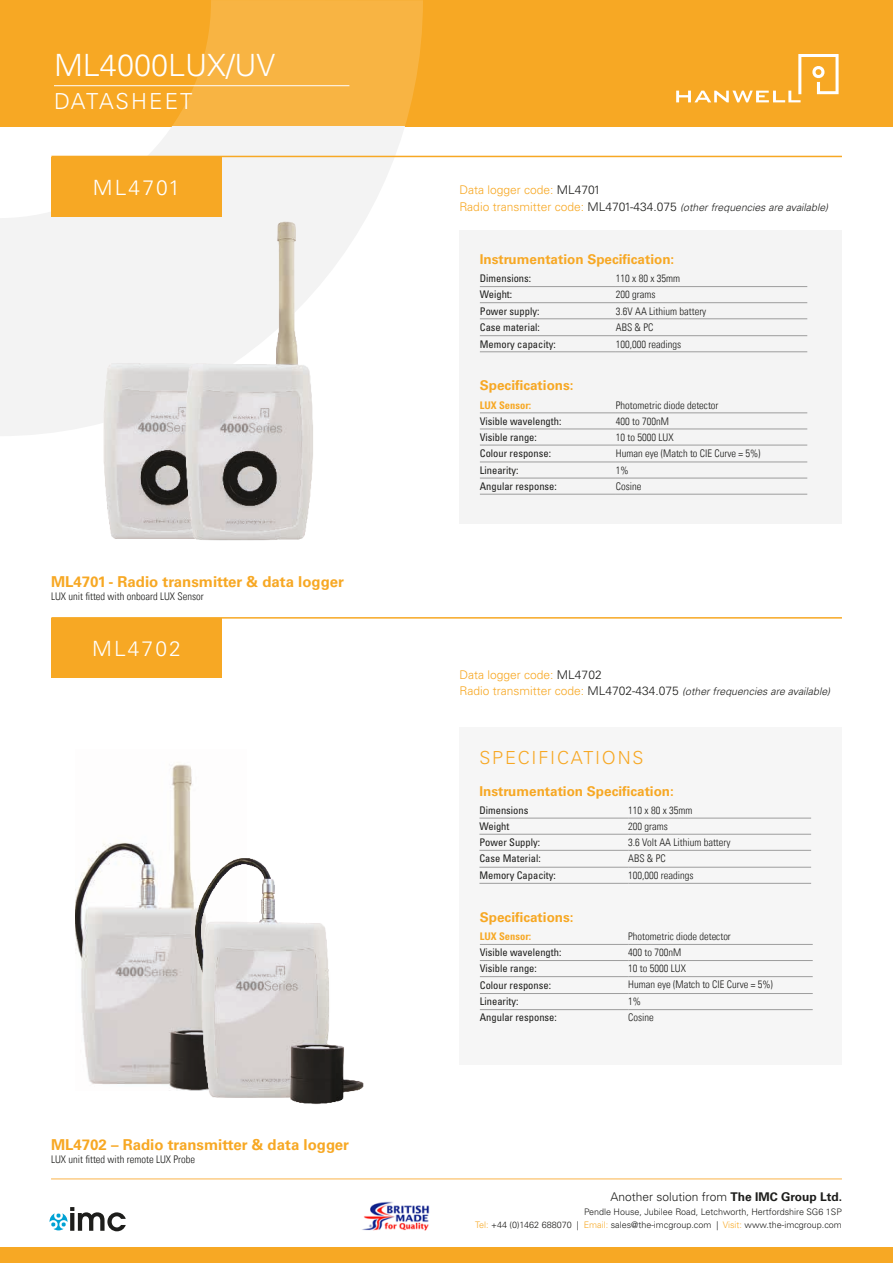
<style>
.page{position:relative;width:893px;height:1263px;background:#fff}
.page>*{position:absolute;margin:0;border:0;box-sizing:border-box;transform-origin:0 0}
.t1{font:300 30.6px "Univers LT Pro 45";color:#fff}
.t2{font:300 22.05px "Univers LT Pro 45";letter-spacing:.075em;color:#fff}
.t3{font:300 21px "Univers LT Pro 45";letter-spacing:.1em;color:#fff}
.t4{font:300 18px "Univers LT Pro 45";letter-spacing:.1em;color:#f7a824}
.t5{font:700 15px "Univers LT Pro 65";color:#f7a824}
.t6{font:700 13.5px "Univers LT Pro 65";color:#f7a824}
.t7{font:300 12px "Univers LT Pro 45";color:#f7a824}
.t8{font:300 12px "Univers LT Pro 45";color:#1d1d1b}
.t9{font:10.5px "Univers Com 47 Light Cond";color:#1d1d1b}
.t10{font:condensed 10.5px "Univers LT Pro";color:#1d1d1b}
.t11{font:italic 300 10.5px "Univers LT Pro 45";color:#1d1d1b}
.t12{font:700 condensed 10.5px "Univers LT Pro";color:#f7a824}
.t13{font:300 9px/13.5px "Univers LT Pro 45";color:#1d1d1b;text-align:right}
.s1{color:#1d1d1b}
.s2{font-style:normal;font-size:12px;color:#f7a824}
.s3{font-style:normal;font-size:12px}
.s4{font-family:"Univers LT Pro 65";font-weight:700}
.s5{color:#f7a824}
</style>
<div class="page">
<div style="left:0;top:0;width:893px;height:126px;background:#f7a824"></div>
<svg style="left:676px;top:54px;width:163px;height:48px"></svg>
<svg style="left:54px;top:0;width:369px;height:126px;fill:#f8b443"></svg>
<svg style="left:0;top:126px;width:423px;height:310px;fill:#f3f3f3"></svg>
<div style="left:0;top:1248px;width:893px;height:15px;background:#f7a824"></div>
<img style="left:362px;top:1201px;width:68px;height:30px">
<svg style="left:50px;top:1207px;width:76px;height:24px"></svg>
<hr style="left:51px;top:1178px;width:791px;height:2px;background:#fccc86">
<img style="left:102px;top:335px;width:70px;height:204px">
<img style="left:76px;top:764px;width:116px;height:323px">
<hr style="left:51px;top:156px;width:791px;height:1px;background:#f7a824">
<div style="left:51px;top:157px;width:170px;height:60px;background:#f7a824"></div>
<div style="left:460px;top:230px;width:382px;height:294px;background:#f4f4f4"></div>
<hr style="left:480px;top:286px;width:136px;height:1px;background:#9d9d9d">
<hr style="left:616px;top:286px;width:191px;height:1px;background:#9d9d9d">
<hr style="left:480px;top:302px;width:136px;height:1px;background:#9d9d9d">
<hr style="left:616px;top:302px;width:191px;height:1px;background:#9d9d9d">
<hr style="left:480px;top:319px;width:136px;height:1px;background:#9d9d9d">
<hr style="left:616px;top:319px;width:191px;height:1px;background:#9d9d9d">
<hr style="left:480px;top:335px;width:136px;height:1px;background:#9d9d9d">
<hr style="left:616px;top:335px;width:191px;height:1px;background:#9d9d9d">
<hr style="left:480px;top:352px;width:136px;height:1px;background:#9d9d9d">
<hr style="left:616px;top:352px;width:191px;height:1px;background:#9d9d9d">
<hr style="left:480px;top:413px;width:136px;height:1px;background:#9d9d9d">
<hr style="left:616px;top:413px;width:191px;height:1px;background:#9d9d9d">
<hr style="left:480px;top:429px;width:136px;height:1px;background:#9d9d9d">
<hr style="left:616px;top:429px;width:191px;height:1px;background:#9d9d9d">
<hr style="left:480px;top:445px;width:136px;height:1px;background:#9d9d9d">
<hr style="left:616px;top:445px;width:191px;height:1px;background:#9d9d9d">
<hr style="left:480px;top:462px;width:136px;height:1px;background:#9d9d9d">
<hr style="left:616px;top:462px;width:191px;height:1px;background:#9d9d9d">
<hr style="left:480px;top:478px;width:136px;height:1px;background:#9d9d9d">
<hr style="left:616px;top:478px;width:191px;height:1px;background:#9d9d9d">
<hr style="left:480px;top:494px;width:136px;height:1px;background:#9d9d9d">
<hr style="left:616px;top:494px;width:191px;height:1px;background:#9d9d9d">
<img style="left:172px;top:200px;width:158px;height:341px">
<img style="left:172px;top:836px;width:192px;height:268px">
<hr style="left:51px;top:617px;width:791px;height:2px;background:#f7a824">
<div style="left:51px;top:619px;width:170px;height:59px;background:#f7a824"></div>
<div style="left:459px;top:727px;width:383px;height:338px;background:#f6f6f6"></div>
<hr style="left:479px;top:818px;width:149px;height:1px;background:#9d9d9d">
<hr style="left:628px;top:818px;width:183px;height:1px;background:#9d9d9d">
<hr style="left:479px;top:834px;width:149px;height:1px;background:#9d9d9d">
<hr style="left:628px;top:834px;width:183px;height:1px;background:#9d9d9d">
<hr style="left:479px;top:850px;width:149px;height:1px;background:#9d9d9d">
<hr style="left:628px;top:850px;width:183px;height:1px;background:#9d9d9d">
<hr style="left:479px;top:867px;width:149px;height:1px;background:#9d9d9d">
<hr style="left:628px;top:867px;width:183px;height:1px;background:#9d9d9d">
<hr style="left:479px;top:883px;width:149px;height:1px;background:#9d9d9d">
<hr style="left:628px;top:883px;width:183px;height:1px;background:#9d9d9d">
<hr style="left:480px;top:944px;width:148px;height:1px;background:#9d9d9d">
<hr style="left:628px;top:944px;width:185px;height:1px;background:#9d9d9d">
<hr style="left:480px;top:960px;width:148px;height:1px;background:#9d9d9d">
<hr style="left:628px;top:960px;width:185px;height:1px;background:#9d9d9d">
<hr style="left:480px;top:976px;width:148px;height:1px;background:#9d9d9d">
<hr style="left:628px;top:976px;width:185px;height:1px;background:#9d9d9d">
<hr style="left:480px;top:993px;width:148px;height:1px;background:#9d9d9d">
<hr style="left:628px;top:993px;width:185px;height:1px;background:#9d9d9d">
<hr style="left:480px;top:1009px;width:148px;height:1px;background:#9d9d9d">
<hr style="left:628px;top:1009px;width:185px;height:1px;background:#9d9d9d">
<h1 class="t1" style="left:54px;top:47px;width:223px">ML4000LUX/UV</h1>
<h2 class="t2" style="left:54px;top:88px;width:140px">DATASHEET</h2>
<h3 class="t3" style="left:93px;top:175px;width:89px">ML4701</h3>
<h3 class="t5" style="left:51px;top:573px;width:294px">ML4701 - Radio transmitter &amp; data logger</h3>
<p class="t9" style="left:51px;top:590px;width:154px">LUX unit fitted with onboard LUX Sensor</p>
<h3 class="t3" style="left:92px;top:636px;width:90px">ML4702</h3>
<h3 class="t5" style="left:51px;top:1136px;width:300px">ML4702 – Radio transmitter &amp; data logger</h3>
<p class="t9" style="left:51px;top:1153px;width:146px">LUX unit fitted with remote LUX Probe</p>
<p class="t7" style="left:459px;top:183px;width:143px">Data logger code: <span class="s1">ML4701</span></p>
<p class="t11" style="left:459px;top:201px;width:370px"><span class="s2">Radio transmitter code:</span> <span class="s3">ML4701-434.075</span> (other frequencies are available)</p>
<p class="t6" style="left:480px;top:251px;width:196px">Instrumentation Specification:</p>
<p class="t10" style="left:480px;top:272px;width:53px">Dimensions:</p>
<p class="t9" style="left:616px;top:272px;width:66px">110 x 80 x 35mm</p>
<p class="t10" style="left:480px;top:288px;width:34px">Weight:</p>
<p class="t9" style="left:616px;top:288px;width:41px">200 grams</p>
<p class="t10" style="left:480px;top:304px;width:61px">Power supply:</p>
<p class="t9" style="left:616px;top:304px;width:92px">3.6V AA Lithium battery</p>
<p class="t10" style="left:480px;top:320px;width:62px">Case material:</p>
<p class="t9" style="left:616px;top:321px;width:39px">ABS &amp; PC</p>
<p class="t10" style="left:480px;top:337px;width:77px">Memory capacity:</p>
<p class="t9" style="left:616px;top:337px;width:67px">100,000 readings</p>
<p class="t6" style="left:480px;top:378px;width:95px">Specifications:</p>
<p class="t12" style="left:480px;top:398px;width:53px">LUX Sensor:</p>
<p class="t9" style="left:616px;top:399px;width:104px">Photometric diode detector</p>
<p class="t10" style="left:480px;top:414px;width:83px">Visible wavelength:</p>
<p class="t9" style="left:616px;top:415px;width:55px">400 to 700nM</p>
<p class="t10" style="left:480px;top:430px;width:58px">Visible range:</p>
<p class="t9" style="left:616px;top:431px;width:59px">10 to 5000 LUX</p>
<p class="t10" style="left:480px;top:446px;width:73px">Colour response:</p>
<p class="t9" style="left:616px;top:447px;width:146px">Human eye (Match to CIE Curve = 5%)</p>
<p class="t10" style="left:480px;top:463px;width:40px">Linearity:</p>
<p class="t9" style="left:616px;top:464px;width:14px">1%</p>
<p class="t10" style="left:480px;top:479px;width:78px">Angular response:</p>
<p class="t9" style="left:616px;top:480px;width:27px">Cosine</p>
<p class="t7" style="left:460px;top:667px;width:144px">Data logger code: <span class="s1">ML4702</span></p>
<p class="t11" style="left:460px;top:685px;width:372px"><span class="s2">Radio transmitter code:</span> <span class="s3">ML4702-434.075</span> (other frequencies are available)</p>
<h3 class="t4" style="left:479px;top:747px;width:166px">SPECIFICATIONS</h3>
<p class="t6" style="left:479px;top:783px;width:196px">Instrumentation Specification:</p>
<p class="t10" style="left:479px;top:803px;width:50px">Dimensions</p>
<p class="t9" style="left:628px;top:804px;width:66px">110 x 80 x 35mm</p>
<p class="t10" style="left:479px;top:819px;width:32px">Weight</p>
<p class="t9" style="left:628px;top:820px;width:41px">200 grams</p>
<p class="t10" style="left:479px;top:836px;width:62px">Power Supply:</p>
<p class="t9" style="left:628px;top:836px;width:104px">3.6 Volt AA Lithium battery</p>
<p class="t10" style="left:479px;top:852px;width:63px">Case Material:</p>
<p class="t9" style="left:628px;top:852px;width:39px">ABS &amp; PC</p>
<p class="t10" style="left:479px;top:869px;width:78px">Memory Capacity:</p>
<p class="t9" style="left:628px;top:869px;width:67px">100,000 readings</p>
<p class="t6" style="left:480px;top:909px;width:95px">Specifications:</p>
<p class="t12" style="left:480px;top:930px;width:53px">LUX Sensor:</p>
<p class="t9" style="left:628px;top:930px;width:104px">Photometric diode detector</p>
<p class="t10" style="left:480px;top:946px;width:83px">Visible wavelength:</p>
<p class="t9" style="left:628px;top:946px;width:55px">400 to 700nM</p>
<p class="t10" style="left:480px;top:962px;width:58px">Visible range:</p>
<p class="t9" style="left:628px;top:962px;width:59px">10 to 5000 LUX</p>
<p class="t10" style="left:480px;top:978px;width:73px">Colour response:</p>
<p class="t9" style="left:628px;top:978px;width:146px">Human eye (Match to CIE Curve = 5%)</p>
<p class="t10" style="left:480px;top:995px;width:40px">Linearity:</p>
<p class="t9" style="left:628px;top:995px;width:14px">1%</p>
<p class="t10" style="left:480px;top:1011px;width:78px">Angular response:</p>
<p class="t9" style="left:628px;top:1011px;width:27px">Cosine</p>
<p class="t8" style="left:610px;top:1189px;width:233px">Another solution from <span class="s4">The IMC Group Ltd.</span></p>
<p class="t13" style="left:475px;top:1204px;width:368px">Pendle House, Jubilee Road, Letchworth, Hertfordshire SG6 1SP<br><span class="s5">Tel:</span> +44 (0)1462 688070 | <span class="s5">Email:</span> sales@the-imcgroup.com | <span class="s5">Visit:</span> www.the-imcgroup.com</p>
</div>
